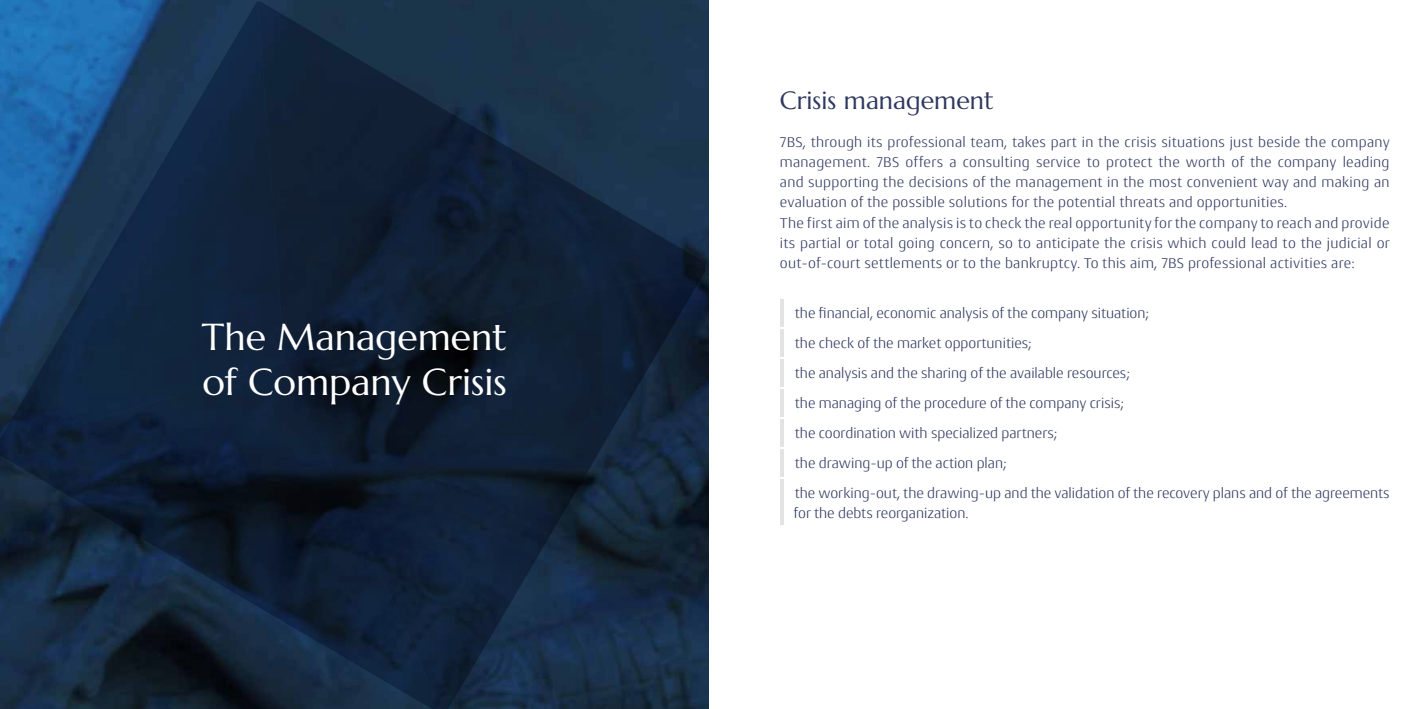
<style>
.page{position:relative;width:1418px;height:709px;background:#fff}
.page>*{position:absolute;margin:0;border:0;box-sizing:border-box;transform-origin:0 0}
.t1{font:37.5px/45px "Marcellus";color:#fff}
.t2{font:25px "Marcellus";color:#2f385f}
.t3{font:300 15px/20px "Conto";letter-spacing:.02em;color:#2f385f}
.t4{font:300 15px/30px "Conto";color:#2f385f}
</style>
<div class="page">
<svg style="left:285px;top:2px;width:420px;height:264px;background:#152a40"></svg>
<svg style="left:285px;top:266px;width:420px;height:443px;background:#122339"></svg>
<svg style="left:0;top:362px;width:443px;height:347px;background:#101f33"></svg>
<svg style="left:0;top:2px;width:285px;height:448px;background:#16375a"></svg>
<hr style="left:780px;top:299px;width:3px;height:27px;background:#e3e3e3">
<hr style="left:780px;top:329px;width:3px;height:27px;background:#e3e3e3">
<hr style="left:780px;top:359px;width:3px;height:27px;background:#e3e3e3">
<hr style="left:780px;top:389px;width:3px;height:27px;background:#e3e3e3">
<hr style="left:780px;top:419px;width:3px;height:27px;background:#e3e3e3">
<hr style="left:780px;top:449px;width:3px;height:27px;background:#e3e3e3">
<hr style="left:780px;top:479px;width:3px;height:45px;background:#e3e3e3">
<h1 class="t1" style="left:202px;top:315px;width:306px">The Management of Company Crisis</h1>
<h2 class="t2" style="left:780px;top:85px;width:215px">Crisis management</h2>
<p class="t3" style="left:780px;top:132px;width:611px">7BS, through its professional team, takes part in the crisis situations just beside the company management. 7BS offers a consulting service to protect the worth of the company leading and supporting the decisions of the management in the most convenient way and making an evaluation of the possible solutions for the potential threats and opportunities.<br>The first aim of the analysis is to check the real opportunity for the company to reach and provide its partial or total going concern, so to anticipate the crisis which could lead to the judicial or out-of-court settlements or to the bankruptcy. To this aim, 7BS professional activities are:</p>
<p class="t4" style="left:794px;top:297px;width:596px">the financial, economic analysis of the company situation;<br>the check of the market opportunities;<br>the analysis and the sharing of the available resources;<br>the managing of the procedure of the company crisis;<br>the coordination with specialized partners;<br>the drawing-up of the action plan;<br>the working-out, the drawing-up and the validation of the recovery plans and of the agreements</p>
<p class="t4" style="left:793px;top:497px;width:176px">for the debts reorganization.</p>
</div>
